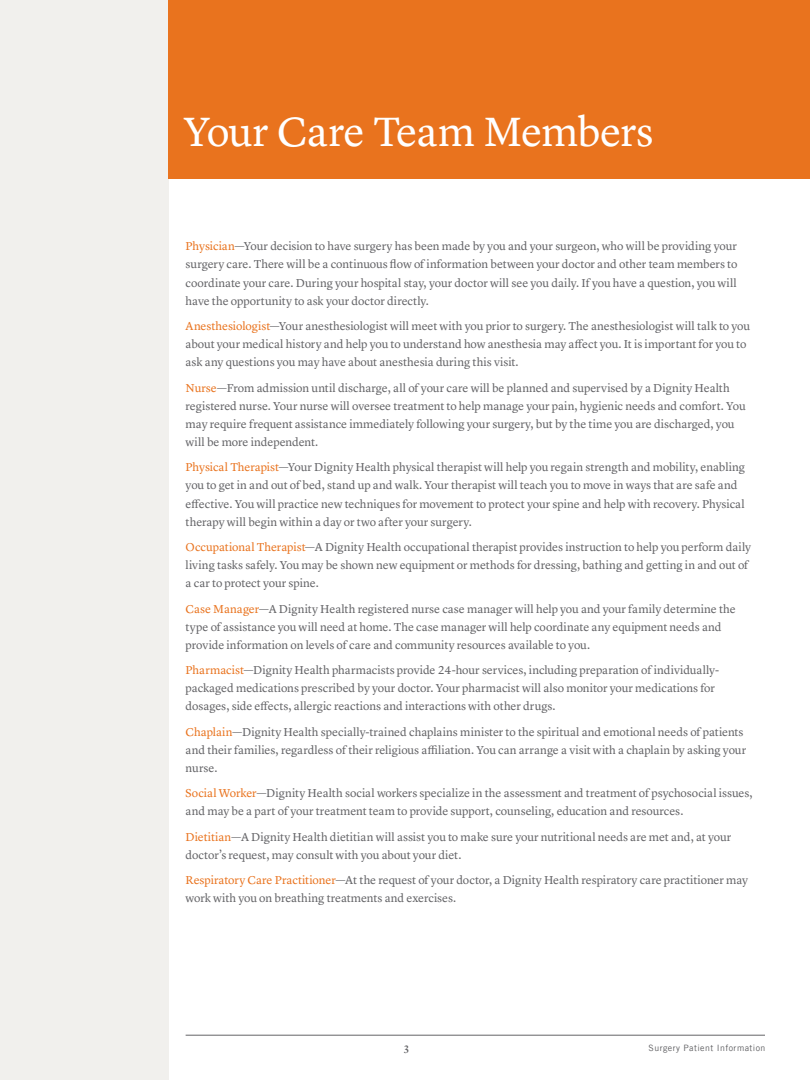
<style>
.page{position:relative;width:810px;height:1080px;background:#fff}
.page>*{position:absolute;margin:0;border:0;box-sizing:border-box;transform-origin:0 0}
.t1{font:42.5px "Lyon Text";letter-spacing:-.02em;color:#fff}
.t2{font:11.88px/18.1px "Lyon Text";letter-spacing:-.005em;color:#636366}
.t3{font:500 10.62px "Lyon Display";color:#636366}
.t4{font:8.75px "Trade Gothic LT Com";letter-spacing:.05em;color:#5f5f62}
.s1{color:#e9731e}
</style>
<div class="page">
<hr style="left:186px;top:1035px;width:579px;height:1px;background:#636366">
<div style="left:0;top:0;width:169px;height:1080px;background:#f1f0ed"></div>
<div style="left:169px;top:0;width:641px;height:179px;background:#e9731e"></div>
<h1 class="t1" style="left:184px;top:100px;width:472px">Your Care Team Members</h1>
<p class="t2" style="left:186px;top:236px;width:553px;text-align:justify"><span class="s1">Physician</span>—Your decision to have surgery has been made by you and your surgeon, who will be providing your surgery care. There will be a continuous flow of information between your doctor and other team members to coordinate your care. During your hospital stay, your doctor will see you daily. If you have a question, you will have the opportunity to ask your doctor directly.</p>
<p class="t2" style="left:186px;top:316px;width:566px"><span class="s1">Anesthesiologist</span>—Your anesthesiologist will meet with you prior to surgery. The anesthesiologist will talk to you about your medical history and help you to understand how anesthesia may affect you. It is important for you to ask any questions you may have about anesthesia during this visit.</p>
<p class="t2" style="left:186px;top:378px;width:561px"><span class="s1">Nurse</span>—From admission until discharge, all of your care will be planned and supervised by a Dignity Health registered nurse. Your nurse will oversee treatment to help manage your pain, hygienic needs and comfort. You may require frequent assistance immediately following your surgery, but by the time you are discharged, you will be more independent.</p>
<p class="t2" style="left:186px;top:457px;width:561px"><span class="s1">Physical Therapist</span>—Your Dignity Health physical therapist will help you regain strength and mobility, enabling you to get in and out of bed, stand up and walk. Your therapist will teach you to move in ways that are safe and effective. You will practice new techniques for movement to protect your spine and help with recovery. Physical therapy will begin within a day or two after your surgery.</p>
<p class="t2" style="left:186px;top:537px;width:567px"><span class="s1">Occupational Therapist</span>—A Dignity Health occupational therapist provides instruction to help you perform daily living tasks safely. You may be shown new equipment or methods for dressing, bathing and getting in and out of a car to protect your spine.</p>
<p class="t2" style="left:186px;top:599px;width:552px"><span class="s1">Case Manager</span>—A Dignity Health registered nurse case manager will help you and your family determine the type of assistance you will need at home. The case manager will help coordinate any equipment needs and provide information on levels of care and community resources available to you.</p>
<p class="t2" style="left:186px;top:660px;width:535px"><span class="s1">Pharmacist</span>—Dignity Health pharmacists provide 24-hour services, including preparation of individually&shy;packaged medications prescribed by your doctor. Your pharmacist will also monitor your medications for dosages, side effects, allergic reactions and interactions with other drugs.</p>
<p class="t2" style="left:186px;top:722px;width:562px"><span class="s1">Chaplain</span>—Dignity Health specially-trained chaplains minister to the spiritual and emotional needs of patients and their families, regardless of their religious affiliation. You can arrange a visit with a chaplain by asking your nurse.</p>
<p class="t2" style="left:186px;top:783px;width:569px"><span class="s1">Social Worker</span>—Dignity Health social workers specialize in the assessment and treatment of psychosocial issues, and may be a part of your treatment team to provide support, counseling, education and resources.</p>
<p class="t2" style="left:186px;top:827px;width:547px"><span class="s1">Dietitian</span>—A Dignity Health dietitian will assist you to make sure your nutritional needs are met and, at your doctor’s request, may consult with you about your diet.</p>
<p class="t2" style="left:186px;top:870px;width:564px"><span class="s1">Respiratory Care Practitioner</span>—At the request of your doctor, a Dignity Health respiratory care practitioner may work with you on breathing treatments and exercises.</p>
<p class="t3" style="left:404px;top:1039px;width:6px">3</p>
<p class="t4" style="left:649px;top:1042px;width:118px">Surgery Patient Information</p>
</div>
